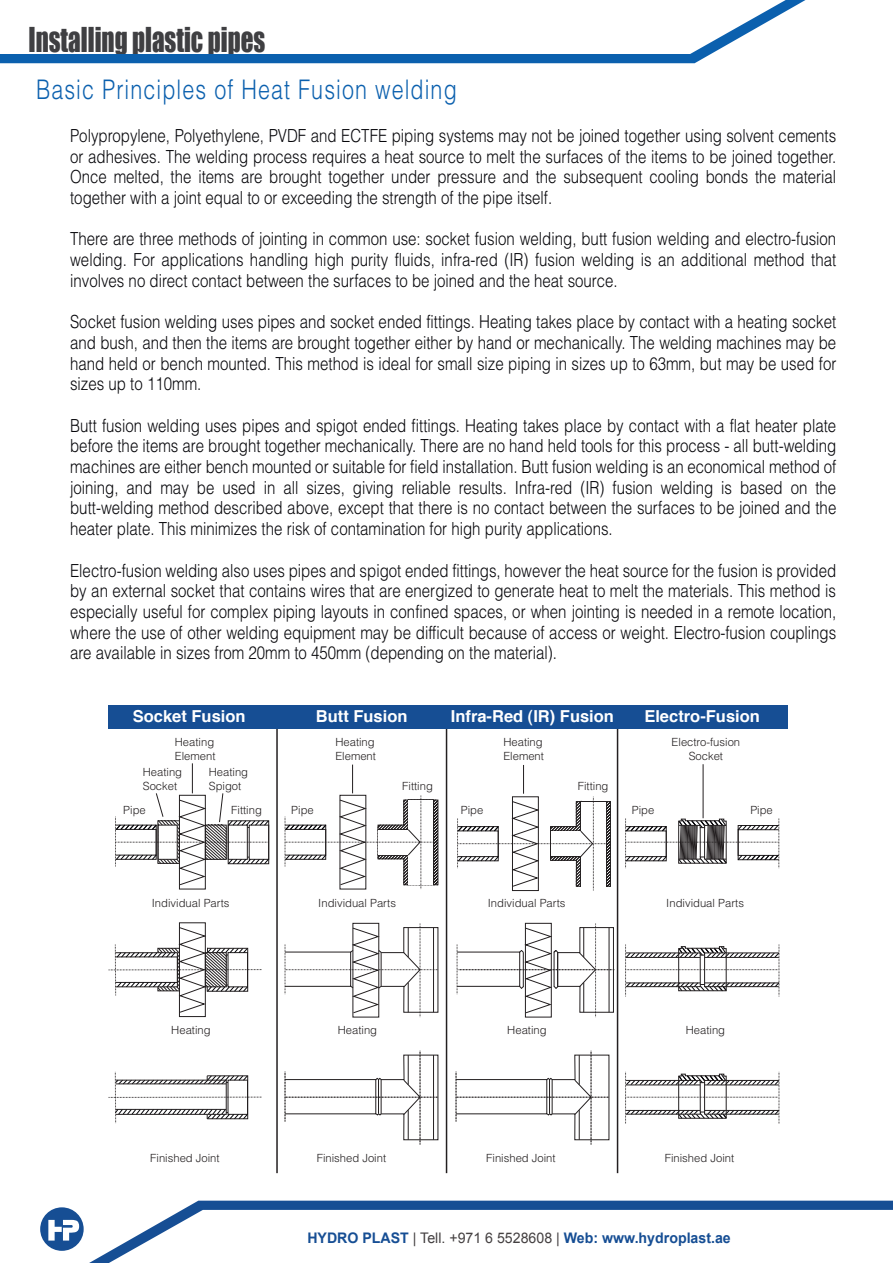
<style>
.page{position:relative;width:893px;height:1263px;background:#fff}
.page>*{position:absolute;margin:0;border:0;box-sizing:border-box;transform-origin:0 0}
.t1{font:31.5px "Impact";color:#3f3f42;scale:.8 1}
.t2{font:300 27px "Helvetica";letter-spacing:.05em;color:#0b60ae;scale:.8 1}
.t3{font:300 18px/20.7px "Helvetica";color:#06060a;text-align:justify;scale:.84 1}
.t4{font:700 16.5px "Helvetica";color:#fff}
.t5{font:700 14.55px "Arial";color:#164e94}
.t6{font:300 11.25px/13.5px "Helvetica";color:#231f20}
.s1{font-weight:400;color:#444041}
</style>
<div class="page">
<svg style="left:0;top:0;width:805px;height:63px"></svg>
<svg style="left:89px;top:1201px;width:804px;height:62px"></svg>
<div style="left:40px;top:1207px;width:44px;height:44px;background:#164e94;border-radius:50%"></div>
<svg style="left:48px;top:1220px;width:31px;height:20px"></svg>
<div style="left:179px;top:922px;width:27px;height:95px;border:1px solid #231f20"></div>
<svg style="left:108px;top:927px;width:154px;height:86px"></svg>
<svg style="left:108px;top:1072px;width:154px;height:52px"></svg>
<hr style="left:116px;top:1083px;width:110px;height:1px;background:#231f20">
<hr style="left:116px;top:1109px;width:110px;height:1px;background:#231f20">
<svg style="left:285px;top:923px;width:154px;height:95px"></svg>
<div style="left:285px;top:952px;width:66px;height:35px;border:1px solid #231f20"></div>
<svg style="left:457px;top:923px;width:158px;height:95px"></svg>
<div style="left:457px;top:952px;width:63px;height:35px;border:1px solid #231f20"></div>
<hr style="left:557px;top:952px;width:1px;height:35px;background:#231f20">
<hr style="left:554px;top:952px;width:1px;height:35px;background:#231f20">
<hr style="left:523px;top:952px;width:1px;height:35px;background:#231f20">
<svg style="left:285px;top:1051px;width:154px;height:94px"></svg>
<hr style="left:381px;top:1079px;width:1px;height:35px;background:#231f20">
<hr style="left:378px;top:1079px;width:1px;height:35px;background:#231f20">
<svg style="left:456px;top:1051px;width:154px;height:94px"></svg>
<hr style="left:552px;top:1079px;width:1px;height:35px;background:#231f20">
<hr style="left:549px;top:1079px;width:1px;height:35px;background:#231f20">
<svg style="left:625px;top:818px;width:154px;height:51px"></svg>
<svg style="left:625px;top:944px;width:155px;height:53px"></svg>
<svg style="left:625px;top:1072px;width:155px;height:52px"></svg>
<hr style="left:276px;top:705px;width:2px;height:468px;background:#231f20">
<hr style="left:446px;top:705px;width:1px;height:468px;background:#231f20">
<hr style="left:617px;top:705px;width:1px;height:468px;background:#231f20">
<div style="left:108px;top:705px;width:680px;height:23px;background:#164e94"></div>
<svg style="left:115px;top:792px;width:154px;height:94px"></svg>
<hr style="left:192px;top:763px;width:1px;height:30px;background:#231f20">
<svg style="left:285px;top:765px;width:154px;height:125px"></svg>
<svg style="left:457px;top:765px;width:154px;height:126px"></svg>
<hr style="left:703px;top:764px;width:1px;height:54px;background:#231f20">
<h1 class="t1" style="left:28px;top:15px;width:298px">Installing plastic pipes</h1>
<h2 class="t2" style="left:36px;top:73px;width:527px">Basic Principles of Heat Fusion welding</h2>
<p class="t3" style="left:70px;top:125px;width:914px">Polypropylene, Polyethylene, PVDF and ECTFE piping systems may not be joined together using solvent cements or adhesives. The welding process requires a heat source to melt the surfaces of the items to be joined together.<br>Once melted, the items are brought together under pressure and the subsequent cooling bonds the material together with a joint equal to or exceeding the strength of the pipe itself.</p>
<p class="t3" style="left:70px;top:228px;width:914px">There are three methods of jointing in common use: socket fusion welding, butt fusion welding and electro-fusion welding. For applications handling high purity fluids, infra-red (IR) fusion welding is an additional method that involves no direct contact between the surfaces to be joined and the heat source.</p>
<p class="t3" style="left:70px;top:311px;width:914px">Socket fusion welding uses pipes and socket ended fittings. Heating takes place by contact with a heating socket and bush, and then the items are brought together either by hand or mechanically. The welding machines may be hand held or bench mounted. This method is ideal for small size piping in sizes up to 63mm, but may be used for sizes up to 110mm.</p>
<p class="t3" style="left:70px;top:414px;width:914px">Butt fusion welding uses pipes and spigot ended fittings. Heating takes place by contact with a flat heater plate before the items are brought together mechanically. There are no hand held tools for this process - all butt-welding machines are either bench mounted or suitable for field installation. Butt fusion welding is an economical method of joining, and may be used in all sizes, giving reliable results. Infra-red (IR) fusion welding is based on the butt-welding method described above, except that there is no contact between the surfaces to be joined and the heater plate. This minimizes the risk of contamination for high purity applications.</p>
<p class="t3" style="left:70px;top:559px;width:914px">Electro-fusion welding also uses pipes and spigot ended fittings, however the heat source for the fusion is provided by an external socket that contains wires that are energized to generate heat to melt the materials. This method is especially useful for complex piping layouts in confined spaces, or when jointing is needed in a remote location, where the use of other welding equipment may be difficult because of access or weight. Electro-fusion couplings are available in sizes from 20mm to 450mm (depending on the material).</p>
<p class="t4" style="left:133px;top:706px;width:114px">Socket Fusion</p>
<p class="t6" style="left:175px;top:735px;width:42px">Heating<br>Element</p>
<p class="t6" style="left:335px;top:735px;width:42px">Heating<br>Element</p>
<p class="t6" style="left:503px;top:735px;width:42px">Heating<br>Element</p>
<p class="t6" style="left:672px;top:735px;width:70px;text-align:center">Electro-fusion<br>Socket</p>
<p class="t6" style="left:143px;top:765px;width:41px">Heating<br>Socket</p>
<p class="t6" style="left:209px;top:765px;width:41px">Heating<br>Spigot</p>
<p class="t6" style="left:231px;top:802px;width:32px">Fitting</p>
<p class="t4" style="left:316px;top:706px;width:93px">Butt Fusion</p>
<p class="t4" style="left:451px;top:706px;width:165px">Infra-Red (IR) Fusion</p>
<p class="t4" style="left:644px;top:706px;width:117px">Electro-Fusion</p>
<p class="t6" style="left:402px;top:778px;width:32px">Fitting</p>
<p class="t6" style="left:578px;top:778px;width:32px">Fitting</p>
<p class="t6" style="left:123px;top:802px;width:24px">Pipe</p>
<p class="t6" style="left:291px;top:802px;width:24px">Pipe</p>
<p class="t6" style="left:461px;top:802px;width:24px">Pipe</p>
<p class="t6" style="left:632px;top:802px;width:24px">Pipe</p>
<p class="t6" style="left:750px;top:802px;width:24px">Pipe</p>
<p class="t6" style="left:152px;top:895px;width:79px">Individual Parts</p>
<p class="t6" style="left:318px;top:895px;width:79px">Individual Parts</p>
<p class="t6" style="left:488px;top:895px;width:79px">Individual Parts</p>
<p class="t6" style="left:666px;top:895px;width:79px">Individual Parts</p>
<p class="t6" style="left:171px;top:1023px;width:41px">Heating</p>
<p class="t6" style="left:338px;top:1023px;width:41px">Heating</p>
<p class="t6" style="left:507px;top:1023px;width:41px">Heating</p>
<p class="t6" style="left:686px;top:1023px;width:41px">Heating</p>
<p class="t6" style="left:150px;top:1150px;width:71px">Finished Joint</p>
<p class="t6" style="left:317px;top:1150px;width:71px">Finished Joint</p>
<p class="t6" style="left:486px;top:1150px;width:71px">Finished Joint</p>
<p class="t6" style="left:665px;top:1150px;width:71px">Finished Joint</p>
<p class="t5" style="left:307px;top:1228px;width:425px">HYDRO PLAST <span class="s1">| Tell. +971 6 5528608 |</span> Web: www.hydroplast.ae</p>
</div>
